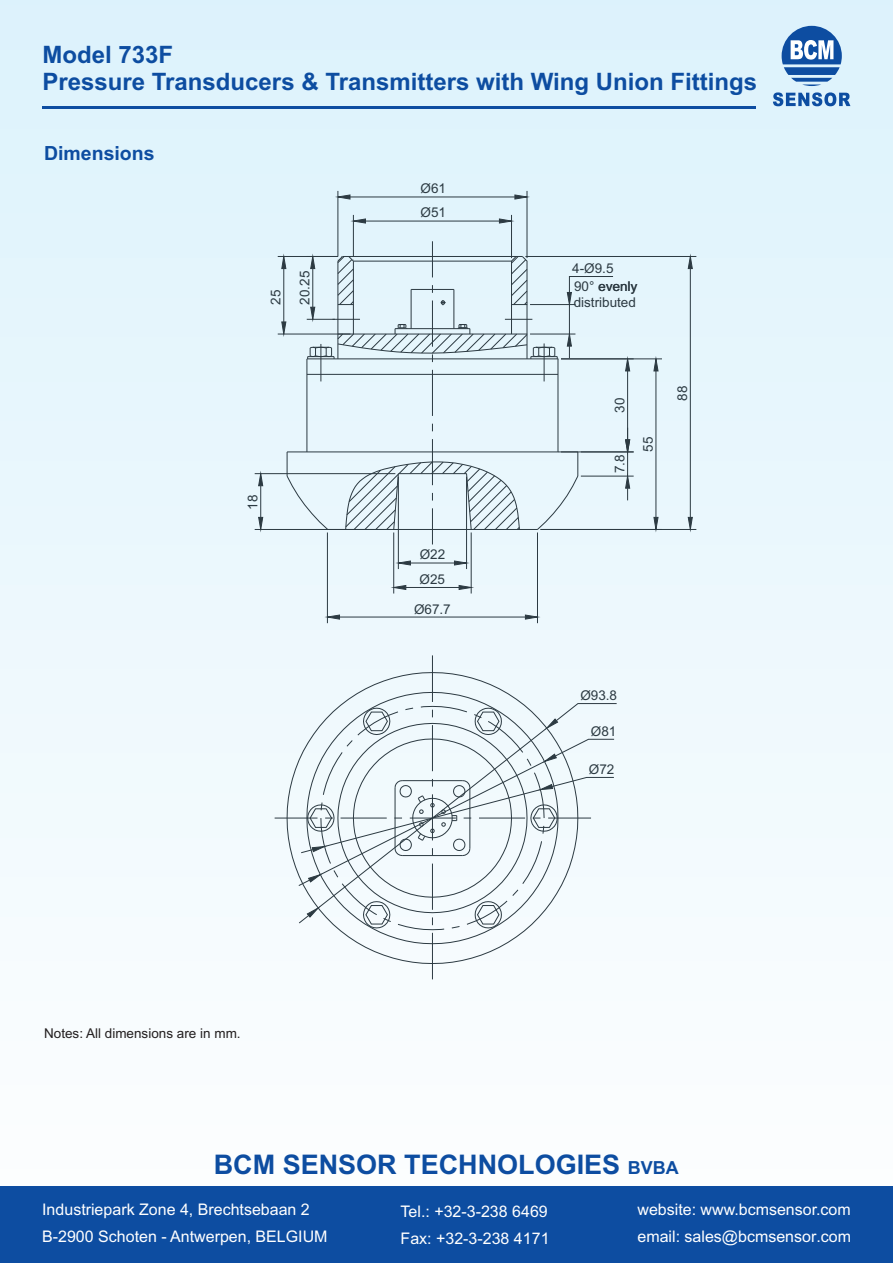
<style>
.page{position:relative;width:893px;height:1263px;background:#fff}
.page>*{position:absolute;margin:0;border:0;box-sizing:border-box;transform-origin:0 0}
.t1{font:700 27px "Arial";color:#0d4da1}
.t2{font:700 24px/26.8px "Arial";color:#0d4da1}
.t3{font:700 19.5px "Arial";color:#0d4da1}
.t4{font:16.05px/26.8px "Arial";color:#fff}
.t5{font:13.5px/24px "Arial";color:#2c3a42}
.t6{font:13.5px "Arial";color:#231f20}
.s1{font-size:18px}
</style>
<div class="page">
<div style="left:0;top:0;width:893px;height:1263px;background:linear-gradient(to bottom,#dcf2fb,#fefefe)"></div>
<div style="left:0;top:1186px;width:893px;height:77px;background:#0d4da1"></div>
<hr style="left:43px;top:106px;width:713px;height:3px;background:#0d4da1">
<svg style="left:773px;top:26px;width:77px;height:80px;background:#8aafd6"></svg>
<hr style="left:432px;top:241px;width:1px;height:36px;background:#2c3a42">
<hr style="left:432px;top:370px;width:1px;height:46px;background:#2c3a42">
<hr style="left:432px;top:439px;width:1px;height:46px;background:#2c3a42">
<hr style="left:432px;top:508px;width:1px;height:36px;background:#2c3a42">
<hr style="left:544px;top:343px;width:1px;height:38px;background:#2c3a42">
<hr style="left:558px;top:359px;width:1px;height:93px;background:#2c3a42">
<hr style="left:432px;top:374px;width:126px;height:1px;background:#2c3a42">
<hr style="left:432px;top:529px;width:105px;height:1px;background:#2c3a42">
<hr style="left:432px;top:452px;width:146px;height:1px;background:#2c3a42">
<hr style="left:321px;top:344px;width:1px;height:37px;background:#2c3a42">
<hr style="left:307px;top:359px;width:1px;height:93px;background:#2c3a42">
<hr style="left:307px;top:374px;width:125px;height:1px;background:#2c3a42">
<hr style="left:287px;top:452px;width:145px;height:1px;background:#2c3a42">
<hr style="left:432px;top:655px;width:1px;height:47px;background:#2c3a42">
<hr style="left:432px;top:933px;width:1px;height:46px;background:#2c3a42">
<hr style="left:275px;top:818px;width:42px;height:1px;background:#2c3a42">
<div style="left:287px;top:672px;width:291px;height:292px;background:#f1fafd"></div>
<hr style="left:338px;top:191px;width:1px;height:66px;background:#2c3a42">
<hr style="left:527px;top:191px;width:1px;height:67px;background:#2c3a42">
<hr style="left:350px;top:197px;width:165px;height:1px;background:#2c3a42">
<svg style="left:336px;top:195px;width:14px;height:4px"></svg>
<svg style="left:515px;top:195px;width:14px;height:4px"></svg>
<hr style="left:353px;top:215px;width:1px;height:42px;background:#2c3a42">
<hr style="left:511px;top:215px;width:1px;height:43px;background:#2c3a42">
<hr style="left:365px;top:221px;width:134px;height:1px;background:#2c3a42">
<svg style="left:351px;top:219px;width:15px;height:4px"></svg>
<svg style="left:499px;top:219px;width:14px;height:4px"></svg>
<hr style="left:327px;top:532px;width:1px;height:91px;background:#2c3a42">
<hr style="left:537px;top:532px;width:1px;height:91px;background:#2c3a42">
<hr style="left:339px;top:617px;width:186px;height:1px;background:#2c3a42">
<svg style="left:325px;top:615px;width:15px;height:4px"></svg>
<svg style="left:525px;top:615px;width:14px;height:4px"></svg>
<hr style="left:393px;top:532px;width:1px;height:61px;background:#2c3a42">
<hr style="left:471px;top:532px;width:1px;height:61px;background:#2c3a42">
<hr style="left:406px;top:587px;width:53px;height:1px;background:#2c3a42">
<svg style="left:392px;top:585px;width:14px;height:5px"></svg>
<svg style="left:459px;top:585px;width:14px;height:5px"></svg>
<hr style="left:398px;top:477px;width:1px;height:92px;background:#2c3a42">
<hr style="left:466px;top:477px;width:1px;height:92px;background:#2c3a42">
<hr style="left:410px;top:563px;width:44px;height:1px;background:#2c3a42">
<svg style="left:396px;top:561px;width:15px;height:4px"></svg>
<svg style="left:454px;top:561px;width:15px;height:4px"></svg>
<hr style="left:278px;top:256px;width:60px;height:1px;background:#2c3a42">
<hr style="left:278px;top:334px;width:72px;height:1px;background:#2c3a42">
<hr style="left:284px;top:269px;width:1px;height:53px;background:#2c3a42">
<svg style="left:281px;top:254px;width:5px;height:15px"></svg>
<svg style="left:281px;top:322px;width:5px;height:14px"></svg>
<hr style="left:530px;top:304px;width:45px;height:1px;background:#2c3a42">
<hr style="left:530px;top:334px;width:45px;height:1px;background:#2c3a42">
<svg style="left:567px;top:276px;width:46px;height:82px;background:#dbebf2"></svg>
<hr style="left:525px;top:256px;width:171px;height:1px;background:#2c3a42">
<hr style="left:540px;top:529px;width:156px;height:1px;background:#2c3a42">
<hr style="left:690px;top:269px;width:1px;height:248px;background:#2c3a42">
<svg style="left:688px;top:254px;width:5px;height:15px"></svg>
<svg style="left:688px;top:517px;width:5px;height:14px"></svg>
<hr style="left:561px;top:452px;width:73px;height:1px;background:#2c3a42">
<hr style="left:627px;top:371px;width:1px;height:69px;background:#2c3a42">
<svg style="left:625px;top:357px;width:5px;height:14px"></svg>
<hr style="left:581px;top:476px;width:53px;height:1px;background:#2c3a42">
<svg style="left:625px;top:428px;width:5px;height:72px"></svg>
<hr style="left:255px;top:529px;width:136px;height:1px;background:#2c3a42">
<hr style="left:255px;top:473px;width:140px;height:1px;background:#2c3a42">
<hr style="left:260px;top:486px;width:1px;height:31px;background:#2c3a42">
<svg style="left:258px;top:517px;width:5px;height:14px"></svg>
<svg style="left:345px;top:461px;width:175px;height:69px;background:#d1dfe5"></svg>
<svg style="left:258px;top:472px;width:5px;height:14px"></svg>
<hr style="left:561px;top:359px;width:101px;height:1px;background:#2c3a42">
<hr style="left:656px;top:371px;width:1px;height:146px;background:#2c3a42">
<svg style="left:654px;top:517px;width:4px;height:14px"></svg>
<svg style="left:654px;top:357px;width:4px;height:14px"></svg>
<svg style="left:537px;top:452px;width:42px;height:78px;background:#e0edf4"></svg>
<svg style="left:287px;top:452px;width:41px;height:77px;background:#e0eef4"></svg>
<svg style="left:307px;top:254px;width:252px;height:108px;background:#cfdfe6"></svg>
<svg style="left:298px;top:703px;width:319px;height:227px"></svg>
<h2 class="t2" style="left:43px;top:44px;width:716px">Model 733F<br>Pressure Transducers &amp; Transmitters with Wing Union Fittings</h2>
<p class="t3" style="left:44px;top:146px;width:112px">Dimensions</p>
<p class="t5" style="left:263px;top:305px;width:35px;line-height:29px;rotate:-90deg">25<br>20.25</p>
<p class="t5" style="left:242px;top:509px;width:17px;rotate:-90deg">18</p>
<p class="t5" style="left:421px;top:178px;width:27px">Ø61<br>Ø51</p>
<p class="t5" style="left:420px;top:544px;width:27px">Ø22</p>
<p class="t5" style="left:420px;top:568px;width:27px">Ø25</p>
<p class="t5" style="left:414px;top:598px;width:38px">Ø67.7</p>
<p class="t6" style="left:44px;top:1028px;width:198px">Notes: All dimensions are in mm.</p>
<p class="t5" style="left:572px;top:257px;width:43px">4-Ø9.5</p>
<p class="t5" style="left:574px;top:279px;width:65px;line-height:16.2px">90° evenly distributed</p>
<p class="t5" style="left:609px;top:413px;width:17px;rotate:-90deg">30</p>
<p class="t5" style="left:609px;top:473px;width:20px;rotate:-90deg">7.8</p>
<p class="t5" style="left:637px;top:452px;width:17px;rotate:-90deg">55</p>
<p class="t5" style="left:671px;top:400px;width:17px;rotate:-90deg">88</p>
<p class="t5" style="left:580px;top:685px;width:38px">Ø93.8</p>
<p class="t5" style="left:591px;top:720px;width:27px">Ø81</p>
<p class="t5" style="left:589px;top:758px;width:27px">Ø72</p>
<h1 class="t1" style="left:214px;top:1154px;width:467px">BCM SENSOR TECHNOLOGIES <span class="s1">BVBA</span></h1>
<p class="t4" style="left:42px;top:1198px;width:287px">Industriepark Zone 4, Brechtsebaan 2<br>B-2900 Schoten - Antwerpen, BELGIUM</p>
<p class="t4" style="left:401px;top:1199px;width:150px">Tel.: +32-3-238 6469<br>Fax: +32-3-238 4171</p>
<p class="t4" style="left:637px;top:1198px;width:215px">website: www.bcmsensor.com email: sales@bcmsensor.com</p>
</div>
